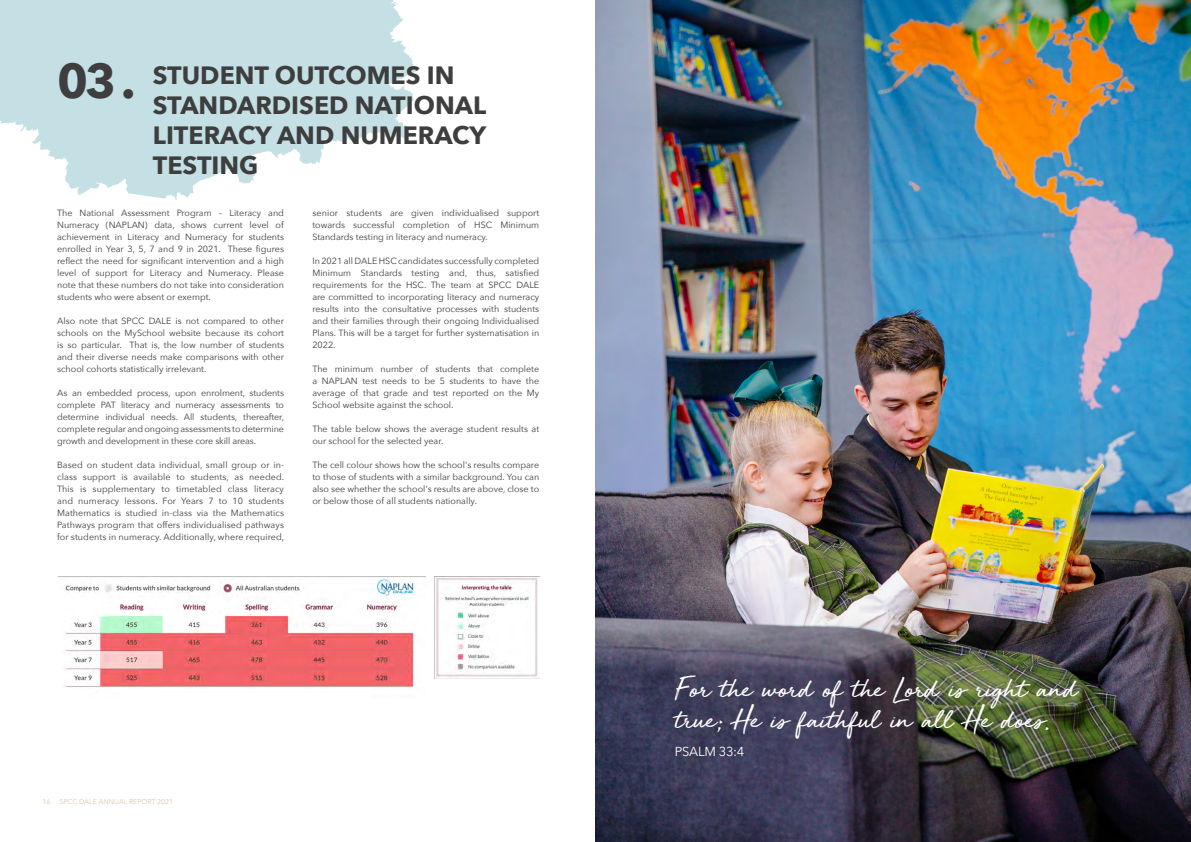
<style>
.page{position:relative;width:1191px;height:842px;background:#fff}
.page>*{position:absolute;margin:0;border:0;box-sizing:border-box;transform-origin:0 0}
.t1{font:700 48px "Avenir Next";color:#3e3e3f}
.t2{font:31px/31px "Golden Plains";letter-spacing:-.02em;color:#fff}
.t3{font:700 25px/30px "Avenir Next";color:#3e3e3f}
.t4{font:13px "Avenir Next";letter-spacing:-.02em;color:#fff}
.t5{font:9px/12px "Avenir Next";color:#3e3e3f;text-align:justify}
.t6{font:7px "Avenir Next";color:#d6cbb3}
.s1{font-family:"Ernestand Emily Slanted"}
</style>
<div class="page">
<img style="left:595px;top:0;width:596px;height:842px">
<img style="left:65px;top:578px;width:351px;height:110px">
<img style="left:434px;top:577px;width:105px;height:102px">
<svg style="left:0;top:0;width:419px;height:200px;fill:#c5e0e4"></svg>
<h1 class="t1" style="left:57px;top:40px;width:80px">03.</h1>
<h3 class="t3" style="left:153px;top:60px;width:335px">STUDENT OUTCOMES IN<br>STANDARDISED NATIONAL<br>LITERACY AND NUMERACY<br>TESTING</h3>
<p class="t5" style="left:57px;top:206px;width:228px">The National Assessment Program – Literacy and Numeracy (NAPLAN) data, shows current level of achievement in Literacy and Numeracy for students enrolled in Year 3, 5, 7 and 9 in 2021. These figures reflect the need for significant intervention and a high level of support for Literacy and Numeracy. Please note that these numbers do not take into consideration students who were absent or exempt.</p>
<p class="t5" style="left:57px;top:314px;width:228px">Also note that SPCC DALE is not compared to other schools on the MySchool website because its cohort is so particular. That is, the low number of students and their diverse needs make comparisons with other school cohorts statistically irrelevant.</p>
<p class="t5" style="left:57px;top:386px;width:229px">As an embedded process, upon enrolment, students complete PAT literacy and numeracy assessments to determine individual needs. All students, thereafter, complete regular and ongoing assessments to determine growth and development in these core skill areas.</p>
<p class="t5" style="left:57px;top:458px;width:229px">Based on student data individual, small group or in&shy;class support is available to students, as needed.<br>This is supplementary to timetabled class literacy and numeracy lessons. For Years 7 to 10 students Mathematics is studied in-class via the Mathematics Pathways program that offers individualised pathways for students in numeracy. Additionally, where required,</p>
<p class="t5" style="left:312px;top:206px;width:228px">senior students are given individualised support towards successful completion of HSC Minimum Standards testing in literacy and numeracy.</p>
<p class="t5" style="left:312px;top:254px;width:228px">In 2021 all DALE HSC candidates successfully completed Minimum Standards testing and, thus, satisfied requirements for the HSC. The team at SPCC DALE are committed to incorporating literacy and numeracy results into the consultative processes with students and their families through their ongoing Individualised Plans. This will be a target for further systematisation in 2022.</p>
<p class="t5" style="left:312px;top:362px;width:228px">The minimum number of students that complete a NAPLAN test needs to be 5 students to have the average of that grade and test reported on the My School website against the school.</p>
<p class="t5" style="left:312px;top:422px;width:228px">The table below shows the average student results at our school for the selected year.</p>
<p class="t5" style="left:312px;top:458px;width:228px">The cell colour shows how the school's results compare to those of students with a similar background. You can also see whether the school's results are above, close to or below those of all students nationally.</p>
<p class="t6" style="left:43px;top:796px;width:132px">16 SPCC DALE ANNUAL REPORT 2021</p>
<h2 class="t2" style="left:675px;top:676px;width:404px">For the word of the Lord is right and true<span class="s1">;</span> He is faithful in all He does<span class="s1">.</span></h2>
<h3 class="t4" style="left:675px;top:741px;width:71px">PSALM 33:4</h3>
</div>
